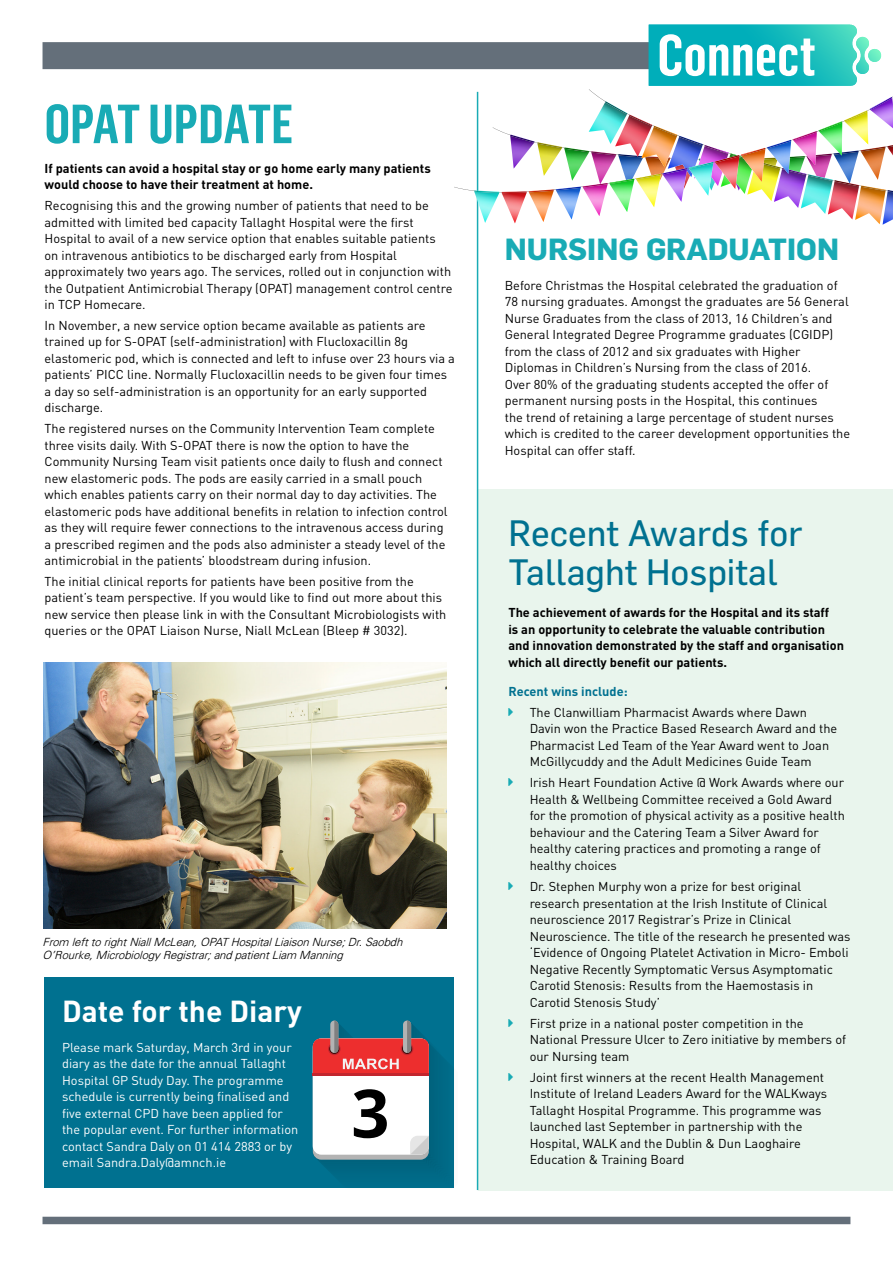
<style>
.page{position:relative;width:893px;height:1263px;background:#fff}
.page>*{position:absolute;margin:0;border:0;box-sizing:border-box;transform-origin:0 0}
.t1{font:600 54px "Flama Condensed";letter-spacing:-.005em;color:#19abb5}
.t2{font:36px/39px "Flama";color:#007190}
.t3{font:700 30px "Flama";color:#19abb5}
.t4{font:700 30px "DIN";color:#fff}
.t5{font:12.75px/16.5px "DIN";color:#000}
.t6{font:700 12.75px/16.5px "DIN";color:#000}
.t7{font:12.75px/16.5px "DIN";color:#fff}
.t8{font:700 12.75px "DIN";color:#007190}
.t9{font:italic 300 11.25px/13.5px "Univers";color:#000}
</style>
<div class="page">
<div style="left:478px;top:489px;width:415px;height:701px;background:#e9f5ed"></div>
<div style="left:43px;top:42px;width:782px;height:27px;background:#646f7a"></div>
<div style="left:43px;top:1217px;width:807px;height:7px;background:#646f7a"></div>
<hr style="left:477px;top:92px;width:1px;height:1098px;background:#19abb5">
<img style="left:44px;top:662px;width:403px;height:266px">
<div style="left:45px;top:977px;width:409px;height:210px;background:#007190"></div>
<svg style="left:313px;top:1020px;width:141px;height:168px"></svg>
<svg style="left:454px;top:91px;width:39px;height:100px"></svg>
<img style="left:493px;top:25px;width:400px;height:198px">
<img style="left:793px;top:140px;width:24px;height:25px">
<img style="left:793px;top:131px;width:24px;height:9px">
<img style="left:870px;top:98px;width:23px;height:30px">
<img style="left:870px;top:97px;width:22px;height:13px">
<img style="left:556px;top:190px;width:25px;height:30px">
<img style="left:556px;top:187px;width:25px;height:3px">
<img style="left:819px;top:131px;width:23px;height:24px">
<img style="left:819px;top:121px;width:23px;height:10px">
<img style="left:844px;top:111px;width:24px;height:34px">
<img style="left:844px;top:110px;width:23px;height:11px">
<img style="left:474px;top:190px;width:25px;height:33px">
<img style="left:529px;top:189px;width:25px;height:33px">
<h1 class="t1" style="left:45px;top:90px;width:250px">OPAT UPDATE</h1>
<p class="t6" style="left:45px;top:159px;width:388px">If patients can avoid a hospital stay or go home early many patients would choose to have their treatment at home.</p>
<p class="t5" style="left:45px;top:197px;width:410px">Recognising this and the growing number of patients that need to be admitted with limited bed capacity Tallaght Hospital were the first Hospital to avail of a new service option that enables suitable patients on intravenous antibiotics to be discharged early from Hospital approximately two years ago. The services, rolled out in conjunction with the Outpatient Antimicrobial Therapy (OPAT) management control centre in TCP Homecare.</p>
<p class="t5" style="left:45px;top:317px;width:412px">In November, a new service option became available as patients are trained up for S-OPAT (self-administration) with Flucloxacillin 8g elastomeric pod, which is connected and left to infuse over 23 hours via a patients’ PICC line. Normally Flucloxacillin needs to be given four times a day so self-administration is an opportunity for an early supported discharge.</p>
<p class="t5" style="left:45px;top:420px;width:405px">The registered nurses on the Community Intervention Team complete three visits daily. With S-OPAT there is now the option to have the Community Nursing Team visit patients once daily to flush and connect new elastomeric pods. The pods are easily carried in a small pouch which enables patients carry on their normal day to day activities. The elastomeric pods have additional benefits in relation to infection control as they will require fewer connections to the intravenous access during a prescribed regimen and the pods also administer a steady level of the antimicrobial in the patients’ bloodstream during infusion.</p>
<p class="t5" style="left:45px;top:573px;width:403px">The initial clinical reports for patients have been positive from the patient’s team perspective. If you would like to find out more about this new service then please link in with the Consultant Microbiologists with queries or the OPAT Liaison Nurse, Niall McLean (Bleep # 3032).</p>
<p class="t9" style="left:43px;top:935px;width:361px">From left to right Niall McLean, OPAT Hospital Liaison Nurse; Dr. Saobdh<br>O’Rourke, Microbiology Registrar; and patient Liam Manning</p>
<h3 class="t4" style="left:62px;top:992px;width:241px">Date for the Diary</h3>
<p class="t7" style="left:62px;top:1039px;width:238px">Please mark Saturday, March 3rd in your diary as the date for the annual Tallaght Hospital GP Study Day. The programme schedule is currently being finalised and five external CPD have been applied for the popular event. For further information contact Sandra Daly on 01 414 2883 or by email Sandra.Daly@amnch.ie</p>
<h3 class="t3" style="left:505px;top:231px;width:336px">NURSING GRADUATION</h3>
<p class="t5" style="left:505px;top:277px;width:347px">Before Christmas the Hospital celebrated the graduation of 78 nursing graduates. Amongst the graduates are 56 General Nurse Graduates from the class of 2013, 16 Children’s and General Integrated Degree Programme graduates (CGIDP) from the class of 2012 and six graduates with Higher Diplomas in Children’s Nursing from the class of 2016.<br>Over 80% of the graduating students accepted the offer of permanent nursing posts in the Hospital, this continues<br>the trend of retaining a large percentage of student nurses which is credited to the career development opportunities the Hospital can offer staff.</p>
<h2 class="t2" style="left:508px;top:513px;width:296px">Recent Awards for<br>Tallaght Hospital</h2>
<p class="t6" style="left:508px;top:604px;width:337px">The achievement of awards for the Hospital and its staff<br>is an opportunity to celebrate the valuable contribution and innovation demonstrated by the staff and organisation which all directly benefit our patients.</p>
<p class="t8" style="left:508px;top:683px;width:121px">Recent wins include:</p>
<p class="t5" style="left:530px;top:704px;width:309px">The Clanwilliam Pharmacist Awards where Dawn Davin won the Practice Based Research Award and the Pharmacist Led Team of the Year Award went to Joan McGillycuddy and the Adult Medicines Guide Team</p>
<p class="t5" style="left:530px;top:774px;width:317px">Irish Heart Foundation Active @ Work Awards where our Health &amp; Wellbeing Committee received a Gold Award for the promotion of physical activity as a positive health behaviour and the Catering Team a Silver Award for healthy catering practices and promoting a range of healthy choices</p>
<p class="t5" style="left:530px;top:878px;width:322px">Dr. Stephen Murphy won a prize for best original research presentation at the Irish Institute of Clinical neuroscience 2017 Registrar’s Prize in Clinical Neuroscience. The title of the research he presented was ‘Evidence of Ongoing Platelet Activation in Micro- Emboli Negative Recently Symptomatic Versus Asymptomatic Carotid Stenosis: Results from the Haemostasis in Carotid Stenosis Study’</p>
<p class="t5" style="left:530px;top:1014px;width:318px">First prize in a national poster competition in the<br>National Pressure Ulcer to Zero initiative by members of our Nursing team</p>
<p class="t5" style="left:530px;top:1069px;width:299px">Joint first winners at the recent Health Management Institute of Ireland Leaders Award for the WALKways Tallaght Hospital Programme. This programme was launched last September in partnership with the Hospital, WALK and the Dublin &amp; Dun Laoghaire Education &amp; Training Board</p>
</div>
